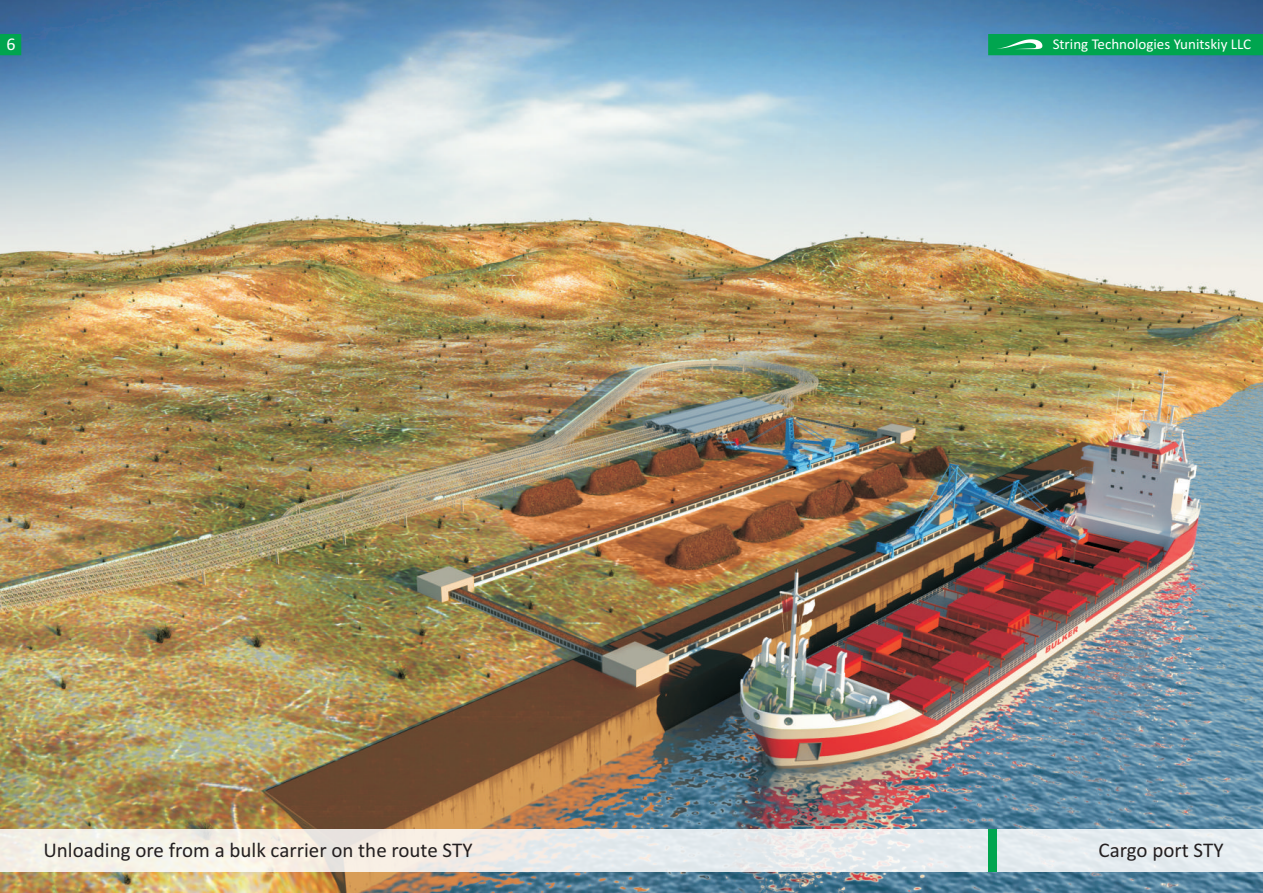
<style>
.page{position:relative;width:1263px;height:893px;background:#fff}
.page>*{position:absolute;margin:0;border:0;box-sizing:border-box;transform-origin:0 0}
.t1{font:21px "Calibri";color:#231f20}
.t2{font:18px "Calibri";color:#fff}
.t3{font:15px "Calibri";color:#fff}
</style>
<div class="page">
<img style="left:0;top:0;width:1263px;height:893px">
<div style="left:0;top:34px;width:21px;height:21px;background:#00a54f"></div>
<div style="left:0;top:829px;width:1263px;height:43px;background:#fff;opacity:.85"></div>
<div style="left:988px;top:34px;width:275px;height:21px;background:#00a54f"></div>
<svg style="left:997px;top:39px;width:45px;height:10px"></svg>
<div style="left:988px;top:829px;width:9px;height:43px;background:#00a54f"></div>
<p class="t2" style="left:7px;top:37px;width:11px">6</p>
<p class="t1" style="left:43px;top:841px;width:431px">Unloading ore from a bulk carrier on the route STY</p>
<p class="t3" style="left:1053px;top:38px;width:200px">String Technologies Yunitskiy LLC</p>
<p class="t1" style="left:1098px;top:841px;width:127px">Cargo port STY</p>
</div>
